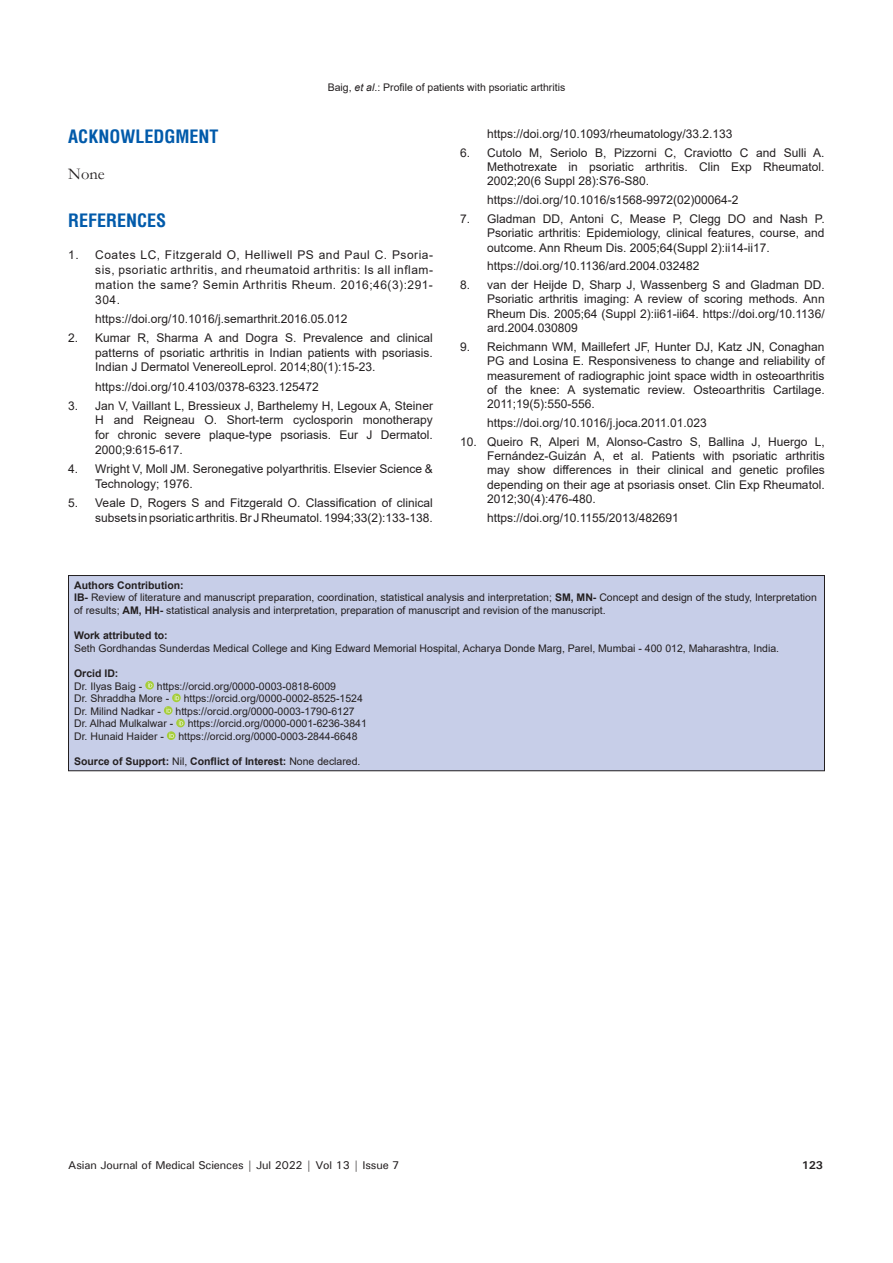
<style>
.page{position:relative;width:893px;height:1263px;background:#fff}
.page>*{position:absolute;margin:0;border:0;box-sizing:border-box;transform-origin:0 0}
.TX{font:700 condensed 18px "Helvetica";color:#015aaa}
.TX-2{font:16.5px "Garamond";color:#231f20}
.REF{font:12px/14.4px "Arial";color:#231f20;text-align:justify}
.t1{font:500 11.25px "Univers";letter-spacing:-.01em;color:#231f20}
.t2{font:700 11.25px "Univers";color:#231f20}
.SRC{font:10.5px/12.6px "Arial";color:#231f20}
.SRC-2{font:700 10.5px "Arial";color:#231f20}
.s1{font-style:italic}
.s2{font-weight:700}
.s3{font-weight:400}
</style>
<div class="page">
<div style="left:68px;top:575px;width:756px;height:196px;background:#c7cee8"></div>
<svg style="left:145px;top:681px;width:9px;height:8px"></svg>
<svg style="left:148px;top:682px;width:4px;height:5px"></svg>
<svg style="left:172px;top:693px;width:9px;height:9px"></svg>
<svg style="left:175px;top:695px;width:4px;height:5px"></svg>
<svg style="left:164px;top:706px;width:9px;height:9px"></svg>
<svg style="left:167px;top:707px;width:4px;height:6px"></svg>
<svg style="left:176px;top:719px;width:9px;height:8px"></svg>
<svg style="left:179px;top:720px;width:4px;height:5px"></svg>
<svg style="left:167px;top:731px;width:9px;height:9px"></svg>
<svg style="left:170px;top:733px;width:4px;height:5px"></svg>
<div style="left:68px;top:575px;width:757px;height:196px;border:1px solid #231f20"></div>
<p class="SRC" style="left:328px;top:81px;width:239px">Baig, <span class="s1">et al</span>.: Profile of patients with psoriatic arthritis</p>
<p class="TX" style="left:68px;top:124px;width:152px">ACKNOWLEDGMENT</p>
<p class="TX-2" style="left:68px;top:163px;width:38px">None</p>
<h1 class="TX" style="left:68px;top:209px;width:100px">REFERENCES</h1>
<p class="REF" style="left:95px;top:247px;width:339px;line-height:14.9px;text-indent:-27px">1. Coates LC, Fitzgerald O, Helliwell PS and Paul C. Psoria&shy;sis, psoriatic arthritis, and rheumatoid arthritis: Is all inflam&shy;mation the same? Semin Arthritis Rheum. 2016;46(3):291- 304.</p>
<p class="REF" style="left:95px;top:311px;width:254px">https://doi.org/10.1016/j.semarthrit.2016.05.012</p>
<p class="REF" style="left:95px;top:330px;width:339px;line-height:14.9px;text-indent:-27px">2. Kumar R, Sharma A and Dogra S. Prevalence and clinical patterns of psoriatic arthritis in Indian patients with psoriasis.<br>Indian J Dermatol VenereolLeprol. 2014;80(1):15-23.</p>
<p class="REF" style="left:95px;top:379px;width:225px">https://doi.org/10.4103/0378-6323.125472</p>
<p class="REF" style="left:95px;top:398px;width:339px;line-height:14.9px;text-indent:-27px">3. Jan V, Vaillant L, Bressieux J, Barthelemy H, Legoux A, Steiner H and Reigneau O. Short-term cyclosporin monotherapy for chronic severe plaque-type psoriasis. Eur J Dermatol.<br>2000;9:615-617.</p>
<p class="REF" style="left:95px;top:461px;width:339px;line-height:14.9px;text-indent:-27px">4. Wright V, Moll JM. Seronegative polyarthritis. Elsevier Science &amp;<br>Technology; 1976.</p>
<p class="REF" style="left:68px;top:495px;width:366px;line-height:14.9px;text-align:right">5. Veale D, Rogers S and Fitzgerald O. Classification of clinical subsets in psoriatic arthritis. Br J Rheumatol. 1994;33(2):133-138.</p>
<p class="REF" style="left:487px;top:127px;width:247px">https://doi.org/10.1093/rheumatology/33.2.133</p>
<p class="REF" style="left:487px;top:145px;width:339px;text-indent:-27px">6. Cutolo M, Seriolo B, Pizzorni C, Craviotto C and Sulli A.<br>Methotrexate in psoriatic arthritis. Clin Exp Rheumatol.<br>2002;20(6 Suppl 28):S76-S80.</p>
<p class="REF" style="left:487px;top:193px;width:253px">https://doi.org/10.1016/s1568-9972(02)00064-2</p>
<p class="REF" style="left:487px;top:211px;width:339px;text-indent:-27px">7. Gladman DD, Antoni C, Mease P, Clegg DO and Nash P.<br>Psoriatic arthritis: Epidemiology, clinical features, course, and outcome. Ann Rheum Dis. 2005;64(Suppl 2):ii14-ii17.</p>
<p class="REF" style="left:487px;top:259px;width:214px">https://doi.org/10.1136/ard.2004.032482</p>
<p class="REF" style="left:487px;top:277px;width:339px;text-indent:-27px">8. van der Heijde D, Sharp J, Wassenberg S and Gladman DD.<br>Psoriatic arthritis imaging: A review of scoring methods. Ann Rheum Dis. 2005;64 (Suppl 2):ii61-ii64. https://doi.org/10.1136/ ard.2004.030809</p>
<p class="REF" style="left:487px;top:339px;width:339px;text-indent:-27px">9. Reichmann WM, Maillefert JF, Hunter DJ, Katz JN, Conaghan PG and Losina E. Responsiveness to change and reliability of measurement of radiographic joint space width in osteoarthritis of the knee: A systematic review. Osteoarthritis Cartilage.<br>2011;19(5):550-556.</p>
<p class="REF" style="left:487px;top:415px;width:221px">https://doi.org/10.1016/j.joca.2011.01.023</p>
<p class="REF" style="left:487px;top:434px;width:339px;text-indent:-27px">10. Queiro R, Alperi M, Alonso-Castro S, Ballina J, Huergo L, Fernández-Guizán A, et al. Patients with psoriatic arthritis may show differences in their clinical and genetic profiles depending on their age at psoriasis onset. Clin Exp Rheumatol.<br>2012;30(4):476-480.</p>
<p class="REF" style="left:487px;top:510px;width:193px">https://doi.org/10.1155/2013/482691</p>
<p class="SRC-2" style="left:74px;top:578px;width:111px">Authors Contribution:</p>
<p class="SRC" style="left:74px;top:591px;width:744px"><span class="s2">IB-</span> Review of literature and manuscript preparation, coordination, statistical analysis and interpretation; <span class="s2">SM, MN-</span> Concept and design of the study, Interpretation of results; <span class="s2">AM, HH-</span> statistical analysis and interpretation, preparation of manuscript and revision of the manuscript.</p>
<p class="SRC-2" style="left:74px;top:628px;width:95px">Work attributed to:</p>
<p class="SRC" style="left:74px;top:642px;width:707px">Seth Gordhandas Sunderdas Medical College and King Edward Memorial Hospital, Acharya Donde Marg, Parel, Mumbai - 400 012, Maharashtra, India.</p>
<p class="SRC-2" style="left:74px;top:666px;width:46px">Orcid ID:</p>
<p class="SRC" style="left:74px;top:679px;width:70px">Dr. Ilyas Baig -</p>
<p class="SRC" style="left:157px;top:679px;width:181px">https://orcid.org/0000-0003-0818-6009</p>
<p class="SRC" style="left:74px;top:692px;width:97px">Dr. Shraddha More -</p>
<p class="SRC" style="left:184px;top:692px;width:181px">https://orcid.org/0000-0002-8525-1524</p>
<p class="SRC" style="left:74px;top:705px;width:88px">Dr. Milind Nadkar -</p>
<p class="SRC" style="left:176px;top:705px;width:181px">https://orcid.org/0000-0003-1790-6127</p>
<p class="SRC" style="left:74px;top:717px;width:101px">Dr. Alhad Mulkalwar -</p>
<p class="SRC" style="left:188px;top:717px;width:181px">https://orcid.org/0000-0001-6236-3841</p>
<p class="SRC" style="left:74px;top:730px;width:91px">Dr. Hunaid Haider -</p>
<p class="SRC" style="left:178px;top:730px;width:181px">https://orcid.org/0000-0003-2844-6648</p>
<p class="SRC-2" style="left:74px;top:754px;width:288px">Source of Support: <span class="s3">Nil,</span> Conflict of Interest: <span class="s3">None declared.</span></p>
<p class="t1" style="left:68px;top:1157px;width:333px">Asian Journal of Medical Sciences | Jul 2022 | Vol 13 | Issue 7</p>
<p class="t2" style="left:802px;top:1157px;width:23px">123</p>
</div>
